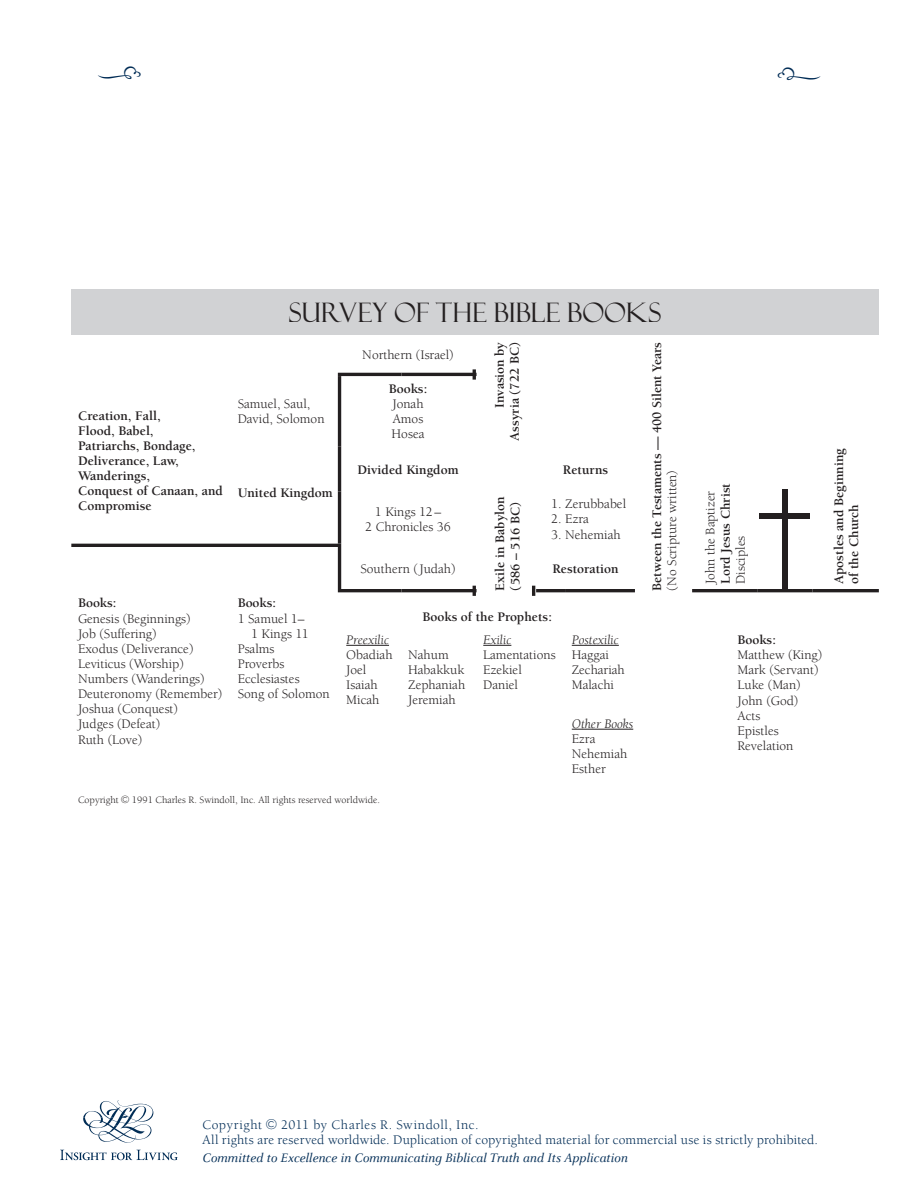
<style>
.page{position:relative;width:918px;height:1188px;background:#fff}
.page>*{position:absolute;margin:0;border:0;box-sizing:border-box;transform-origin:0 0}
.t1{font:36px "Type Embellishments One Plain";color:#002c55}
.t2{font:26.85px "Felix Titling";letter-spacing:-.005em;color:#231f20}
.t3{font:13.5px/15.1px "Berkeley";color:#231f20}
.t4{font:700 13.5px/15.1px "Berkeley";color:#231f20}
.t5{font:13.5px/15px "Berkeley";letter-spacing:.015em;color:#002c55}
.t6{font:italic 13.5px "Celeste";color:#002c55}
.t7{font:italic 13.5px "Berkeley";color:#231f20}
.t8{font:13.5px "Berkeley";letter-spacing:.04em;color:#002c55}
.t9{font:10.05px "Berkeley";color:#231f20}
</style>
<div class="page">
<svg style="left:83px;top:1100px;width:70px;height:43px"></svg>
<svg style="left:60px;top:1150px;width:118px;height:10px"></svg>
<div style="left:71px;top:289px;width:808px;height:45px;background:#d1d2d4"></div>
<hr style="left:71px;top:544px;width:160px;height:3px;background:#231f20">
<hr style="left:231px;top:544px;width:110px;height:3px;background:#231f20">
<hr style="left:338px;top:373px;width:63px;height:3px;background:#231f20">
<hr style="left:338px;top:376px;width:3px;height:70px;background:#231f20">
<hr style="left:401px;top:373px;width:76px;height:3px;background:#231f20">
<hr style="left:338px;top:446px;width:3px;height:46px;background:#231f20">
<hr style="left:338px;top:492px;width:3px;height:52px;background:#231f20">
<hr style="left:338px;top:547px;width:3px;height:42px;background:#231f20">
<hr style="left:338px;top:589px;width:63px;height:3px;background:#231f20">
<hr style="left:401px;top:589px;width:76px;height:3px;background:#231f20">
<hr style="left:536px;top:589px;width:29px;height:3px;background:#231f20">
<hr style="left:565px;top:589px;width:70px;height:3px;background:#231f20">
<hr style="left:692px;top:589px;width:65px;height:3px;background:#231f20">
<hr style="left:812px;top:589px;width:67px;height:3px;background:#231f20">
<hr style="left:757px;top:589px;width:55px;height:3px;background:#231f20">
<div style="left:782px;top:489px;width:6px;height:100px;background:#231f20"></div>
<div style="left:760px;top:513px;width:50px;height:6px;background:#231f20"></div>
<hr style="left:346px;top:645px;width:43px;height:1px;background:#231f20">
<svg style="left:483px;top:645px;width:28px;height:1px"></svg>
<hr style="left:572px;top:645px;width:47px;height:1px;background:#231f20">
<hr style="left:572px;top:729px;width:61px;height:1px;background:#231f20">
<svg style="left:473px;top:586px;width:3px;height:10px"></svg>
<svg style="left:532px;top:586px;width:3px;height:10px"></svg>
<svg style="left:473px;top:369px;width:3px;height:11px"></svg>
<h1 class="t1" style="left:97px;top:58px;width:47px">j</h1>
<h1 class="t1" style="left:776px;top:60px;width:47px">i</h1>
<h2 class="t2" style="left:289px;top:297px;width:374px">SURVEY OF THE BIBLE BOOKS</h2>
<p class="t3" style="left:362px;top:348px;width:93px">Northern (Israel)</p>
<p class="t4" style="left:492px;top:441px;width:100px;text-align:right;rotate:-90deg">Invasion by<br>Assyria (722 BC)</p>
<p class="t4" style="left:649px;top:591px;width:250px;rotate:-90deg">Between the Testaments — 400 Silent Years</p>
<p class="t4" style="left:389px;top:381px;width:40px">Books:</p>
<p class="t3" style="left:392px;top:396px;width:34px;text-align:justify">Jonah Amos Hosea</p>
<p class="t4" style="left:78px;top:408px;width:146px">Creation, Fall,<br>Flood, Babel,<br>Patriarchs, Bondage,<br>Deliverance, Law,<br>Wanderings,<br>Conquest of Canaan, and<br>Compromise</p>
<p class="t3" style="left:238px;top:396px;width:88px">Samuel, Saul,<br>David, Solomon</p>
<p class="t4" style="left:357px;top:462px;width:103px">Divided Kingdom</p>
<p class="t4" style="left:563px;top:462px;width:47px">Returns</p>
<p class="t3" style="left:665px;top:591px;width:122px;rotate:-90deg">(No Scripture written)</p>
<p class="t4" style="left:238px;top:485px;width:97px">United Kingdom</p>
<p class="t4" style="left:493px;top:591px;width:96px;rotate:-90deg">Exile in Babylon (586 – 516 BC)</p>
<p class="t3" style="left:551px;top:497px;width:76px">1. Zerubbabel</p>
<p class="t3" style="left:551px;top:512px;width:39px">2. Ezra</p>
<p class="t3" style="left:551px;top:527px;width:71px">3. Nehemiah</p>
<p class="t3" style="left:365px;top:504px;width:87px;text-align:center">1 Kings 12–<br>2 Chronicles 36</p>
<p class="t3" style="left:360px;top:561px;width:97px">Southern (Judah)</p>
<p class="t4" style="left:552px;top:561px;width:68px">Restoration</p>
<p class="t4" style="left:78px;top:596px;width:40px">Books:</p>
<p class="t3" style="left:78px;top:611px;width:146px">Genesis (Beginnings)<br>Job (Suffering)<br>Exodus (Deliverance)<br>Leviticus (Worship)<br>Numbers (Wanderings)<br>Deuteronomy (Remember)<br>Joshua (Conquest)<br>Judges (Defeat)<br>Ruth (Love)</p>
<p class="t4" style="left:238px;top:596px;width:40px">Books:</p>
<p class="t3" style="left:238px;top:611px;width:68px">1 Samuel 1–</p>
<p class="t3" style="left:251px;top:626px;width:59px">1 Kings 11</p>
<p class="t3" style="left:238px;top:641px;width:38px">Psalms</p>
<p class="t3" style="left:238px;top:656px;width:48px">Proverbs</p>
<p class="t3" style="left:238px;top:672px;width:63px">Ecclesiastes</p>
<p class="t3" style="left:238px;top:687px;width:94px">Song of Solomon</p>
<p class="t4" style="left:423px;top:609px;width:131px">Books of the Prophets:</p>
<p class="t7" style="left:346px;top:633px;width:44px">Preexilic</p>
<p class="t3" style="left:346px;top:648px;width:48px">Obadiah<br>Joel<br>Isaiah<br>Micah</p>
<p class="t3" style="left:408px;top:648px;width:58px">Nahum<br>Habakkuk<br>Zephaniah<br>Jeremiah</p>
<p class="t7" style="left:483px;top:633px;width:30px">Exilic</p>
<p class="t3" style="left:483px;top:648px;width:74px">Lamentations<br>Ezekiel<br>Daniel</p>
<p class="t9" style="left:78px;top:794px;width:42px">Copyright</p>
<p class="t9" style="left:132px;top:794px;width:250px">1991 Charles R. Swindoll, Inc. All rights reserved worldwide.</p>
<p class="t7" style="left:572px;top:633px;width:49px">Postexilic</p>
<p class="t3" style="left:572px;top:648px;width:55px">Haggai<br>Zechariah<br>Malachi</p>
<p class="t7" style="left:572px;top:717px;width:63px">Other Books</p>
<p class="t3" style="left:572px;top:731px;width:57px">Ezra<br>Nehemiah<br>Esther</p>
<p class="t3" style="left:703px;top:584px;width:95px;rotate:-90deg">John the Baptizer</p>
<p class="t4" style="left:718px;top:584px;width:102px;rotate:-90deg">Lord Jesus Christ</p>
<p class="t3" style="left:733px;top:584px;width:50px;rotate:-90deg">Disciples</p>
<p class="t4" style="left:832px;top:584px;width:137px;rotate:-90deg">Apostles and Beginning of the Church</p>
<p class="t4" style="left:737px;top:632px;width:40px">Books:</p>
<p class="t3" style="left:737px;top:648px;width:86px">Matthew (King)<br>Mark (Servant)<br>Luke (Man)<br>John (God)<br>Acts<br>Epistles<br>Revelation</p>
<p class="t5" style="left:202px;top:1117px;width:617px;text-indent:79px">2011 by Charles R. Swindoll, Inc.<br>All rights are reserved worldwide. Duplication of copyrighted material for commercial use is strictly prohibited.</p>
<p class="t6" style="left:202px;top:1151px;width:427px">Committed to Excellence in Communicating Biblical Truth and Its Application</p>
<p class="t8" style="left:202px;top:1117px;width:61px">Copyright</p>
</div>
